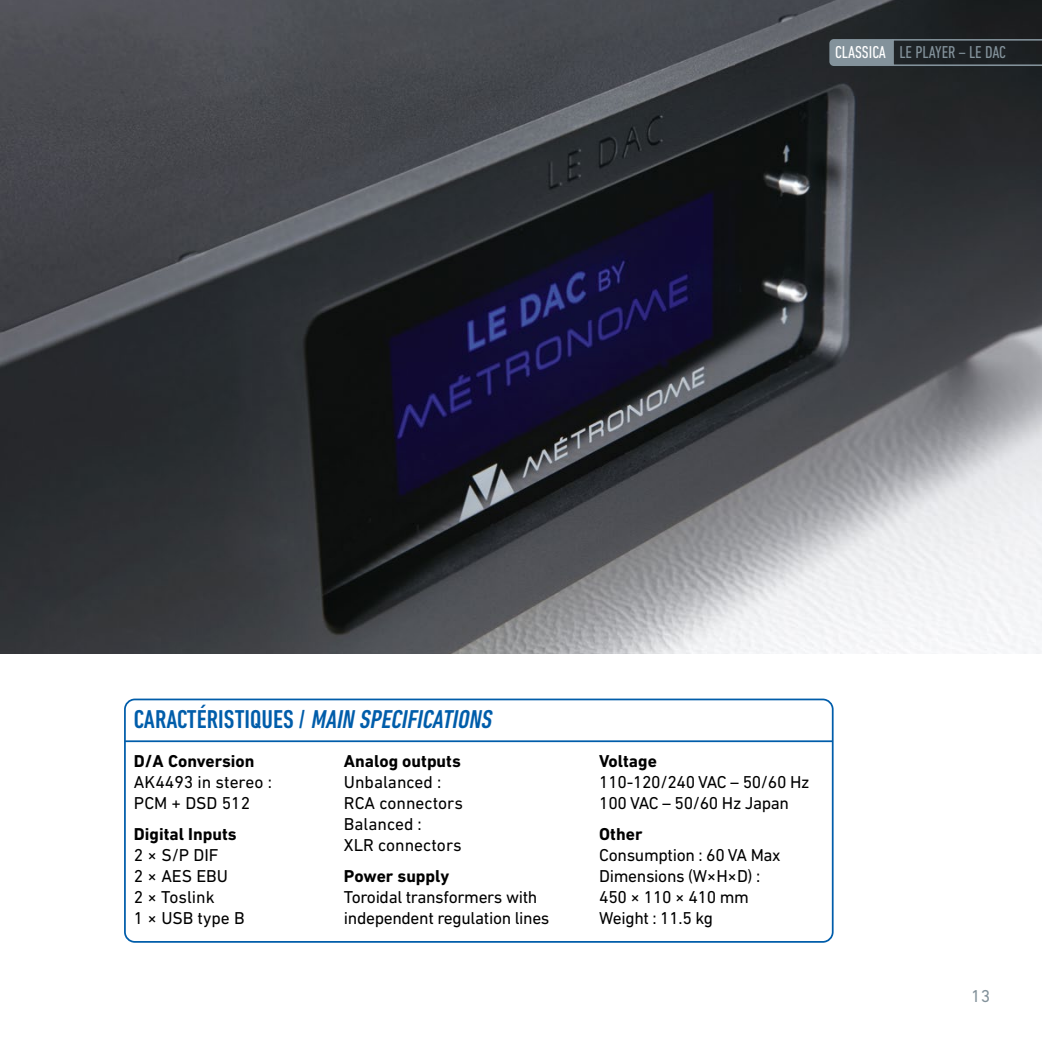
<style>
.page{position:relative;width:1042px;height:1042px;background:#fff}
.page>*{position:absolute;margin:0;border:0;box-sizing:border-box;transform-origin:0 0}
.t1{font:italic 500 condensed 26.25px "DIN Next LT Pro";color:#005daa}
.t2{font:17.5px/21px "DIN Next LT Pro";letter-spacing:-.02em;color:#000}
.t3{font:17.5px/21px "DIN Next LT Pro";color:#000}
.t4{font:700 17.5px "DIN Next LT Pro";color:#000}
.t5{font:condensed 17.5px "DIN Next LT Pro";color:#83929b}
.t6{font:17.5px "DIN Next LT Pro";color:#83929b}
.s1{color:#fff}
.s2{font-style:normal}
</style>
<div class="page">
<img style="left:0;top:0;width:1042px;height:654px">
<div style="left:124px;top:698px;width:709px;height:245px;border:2px solid #005daa;border-radius:10px"></div>
<hr style="left:125px;top:740px;width:708px;height:2px;background:#005daa">
<svg style="left:829px;top:39px;width:213px;height:27px;background:#444c51"></svg>
<p class="t5" style="left:835px;top:42px;width:172px"><span class="s1">CLASSICA</span> LE PLAYER – LE DAC</p>
<h1 class="t1" style="left:134px;top:704px;width:364px"><span class="s2">C A R A CT É R I S T I Q U E S /</span> MAIN SPECIFICATIONS</h1>
<p class="t4" style="left:134px;top:751px;width:122px">D/A Conversion</p>
<p class="t3" style="left:134px;top:772px;width:139px">AK4493 in stereo :<br>PCM + DSD 512</p>
<p class="t4" style="left:134px;top:824px;width:104px">Digital Inputs</p>
<p class="t3" style="left:134px;top:844px;width:112px">2 × S/P DIF<br>2 × AES EBU<br>2 × Toslink<br>1 × USB type B</p>
<p class="t4" style="left:344px;top:751px;width:118px">Analog outputs</p>
<p class="t3" style="left:344px;top:772px;width:120px">Unbalanced :<br>RCA connectors<br>Balanced :<br>XLR connectors</p>
<p class="t4" style="left:344px;top:866px;width:107px">Power supply</p>
<p class="t2" style="left:344px;top:886px;width:207px">Toroidal transformers with independent regulation lines</p>
<p class="t4" style="left:599px;top:751px;width:59px">Voltage</p>
<p class="t2" style="left:599px;top:772px;width:212px">110-120/240 VAC – 50/60 Hz<br>100 VAC – 50/60 Hz Japan</p>
<p class="t4" style="left:599px;top:824px;width:45px">Other</p>
<p class="t2" style="left:599px;top:844px;width:183px">Consumption : 60 VA Max<br>Dimensions (W×H×D) :<br>450 × 110 × 410 mm<br>Weight : 11.5 kg</p>
<p class="t6" style="left:971px;top:985px;width:20px">13</p>
</div>
